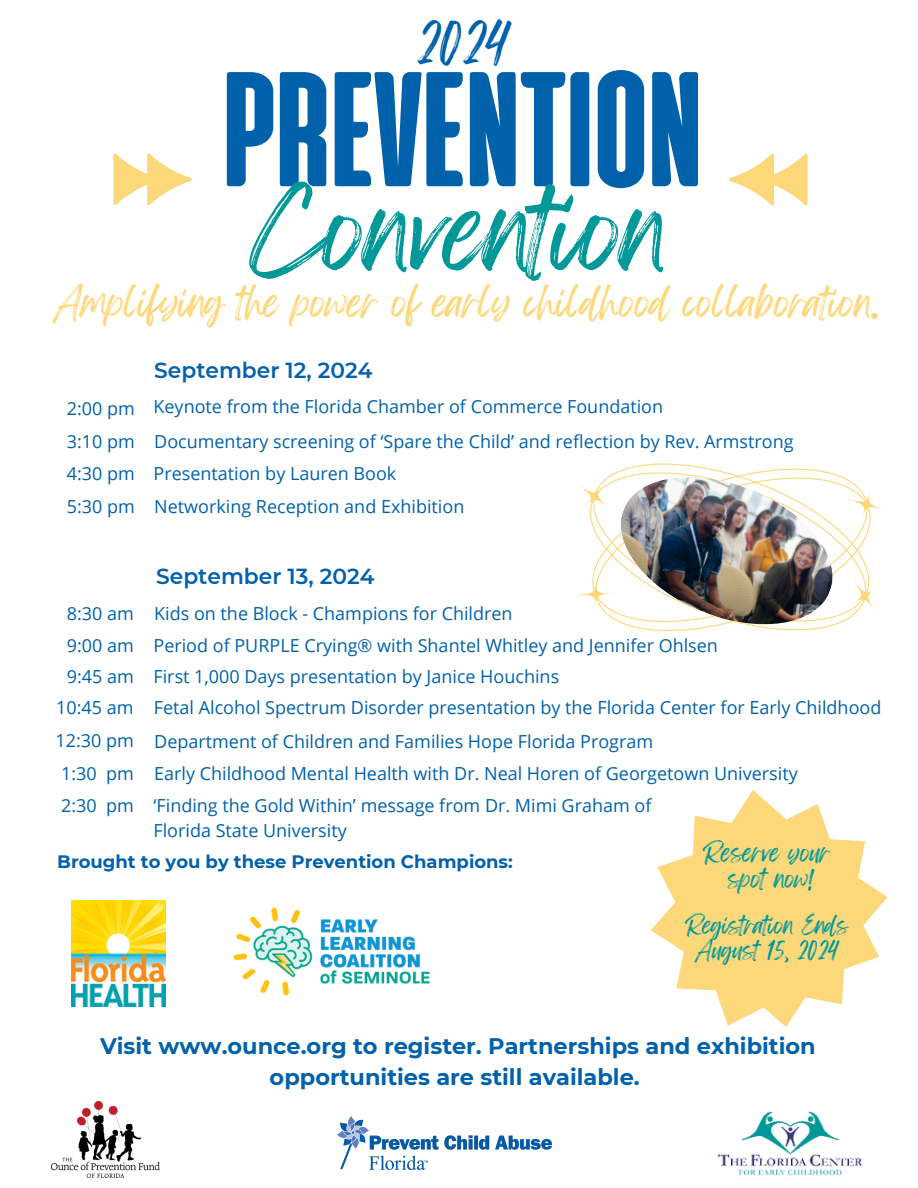
<style>
.page{position:relative;width:918px;height:1188px;background:#fff}
.page>*{position:absolute;margin:0;border:0;box-sizing:border-box;transform-origin:0 0}
.t1{font:800 163.05px "Cinematografica";color:#0161aa}
.t2{font:93.45px "Feeling Passionate";color:#009899}
.t3{font:46.5px "Feeling Passionate";color:#0161aa}
.t4{font:34.5px "Feeling Passionate";color:#fdd87a}
.t5{font:700 22.5px/30.3px "Montserrat";color:#0161aa;text-align:center}
.t6{font:21.9px/26.4px "Feeling Passionate";color:#009899;text-align:center}
.t7{font:600 21.75px "Montserrat";color:#0161aa}
.t8{font:20.7px/24.6px "Feeling Passionate";color:#009899;text-align:center}
.t9{font:18px/24.8px "Open Sans";color:#0161aa}
.t10{font:700 18px "Montserrat";color:#0161aa}
</style>
<div class="page">
<svg style="left:113px;top:153px;width:79px;height:53px"></svg>
<svg style="left:729px;top:153px;width:79px;height:53px"></svg>
<img style="left:338px;top:1116px;width:213px;height:53px">
<img style="left:717px;top:1111px;width:146px;height:65px">
<img style="left:52px;top:1101px;width:108px;height:77px">
<svg style="left:577px;top:463px;width:303px;height:159px"></svg>
<svg style="left:577px;top:477px;width:33px;height:39px"></svg>
<svg style="left:845px;top:579px;width:35px;height:34px"></svg>
<img style="left:610px;top:467px;width:233px;height:165px">
<svg style="left:651px;top:790px;width:237px;height:237px;fill:#fdd87a"></svg>
<img style="left:233px;top:907px;width:197px;height:89px">
<img style="left:71px;top:901px;width:95px;height:106px">
<p class="t3" style="left:418px;top:5px;width:93px">2024</p>
<h3 class="t1" style="left:223px;top:35px;width:481px">PREVENTION</h3>
<p class="t2" style="left:250px;top:155px;width:419px">Convention</p>
<p class="t4" style="left:54px;top:275px;width:827px">Amplifying the power of early childhood collaboration.</p>
<p class="t7" style="left:154px;top:357px;width:220px">September 12, 2024</p>
<p class="t9" style="left:67px;top:396px;width:70px">2:00 pm</p>
<p class="t9" style="left:154px;top:394px;width:511px">Keynote from the Florida Chamber of Commerce Foundation</p>
<p class="t9" style="left:67px;top:428px;width:70px">3:10 pm</p>
<p class="t9" style="left:154px;top:428px;width:641px">Documentary screening of ‘Spare the Child’ and reflection by Rev. Armstrong</p>
<p class="t9" style="left:67px;top:461px;width:70px">4:30 pm</p>
<p class="t9" style="left:67px;top:493px;width:70px">5:30 pm</p>
<h5 class="t9" style="left:154px;top:461px;width:244px">Presentation by Lauren Book</h5>
<h5 class="t9" style="left:154px;top:493px;width:312px">Networking Reception and Exhibition</h5>
<p class="t7" style="left:156px;top:563px;width:220px">September 13, 2024</p>
<h4 class="t9" style="left:67px;top:600px;width:69px">8:30 am</h4>
<h6 class="t9" style="left:154px;top:600px;width:360px">Kids on the Block - Champions for Children</h6>
<p class="t9" style="left:67px;top:633px;width:69px">9:00 am</p>
<p class="t9" style="left:154px;top:633px;width:566px">Period of PURPLE Crying® with Shantel Whitley and Jennifer Ohlsen</p>
<p class="t9" style="left:67px;top:664px;width:69px">9:45 am</p>
<p class="t9" style="left:154px;top:664px;width:407px">First 1,000 Days presentation by Janice Houchins</p>
<p class="t9" style="left:56px;top:695px;width:79px">10:45 am</p>
<p class="t9" style="left:154px;top:695px;width:729px">Fetal Alcohol Spectrum Disorder presentation by the Florida Center for Early Childhood</p>
<p class="t9" style="left:56px;top:727px;width:80px">12:30 pm</p>
<p class="t9" style="left:61px;top:761px;width:74px">1:30 pm</p>
<p class="t9" style="left:154px;top:728px;width:500px">Department of Children and Families Hope Florida Program</p>
<p class="t9" style="left:154px;top:761px;width:645px">Early Childhood Mental Health with Dr. Neal Horen of Georgetown University</p>
<p class="t9" style="left:61px;top:793px;width:74px">2:30 pm</p>
<p class="t9" style="left:154px;top:793px;width:499px">‘Finding the Gold Within’ message from Dr. Mimi Graham of<br>Florida State University</p>
<p class="t10" style="left:57px;top:851px;width:457px">Brought to you by these Prevention Champions:</p>
<p class="t6" style="left:703px;top:840px;width:129px">Reserve your spot now!</p>
<p class="t8" style="left:685px;top:913px;width:165px">Registration Ends<br>August 15, 2024</p>
<p class="t5" style="left:100px;top:1031px;width:717px">Visit www.ounce.org to register. Partnerships and exhibition opportunities are still available.</p>
</div>
